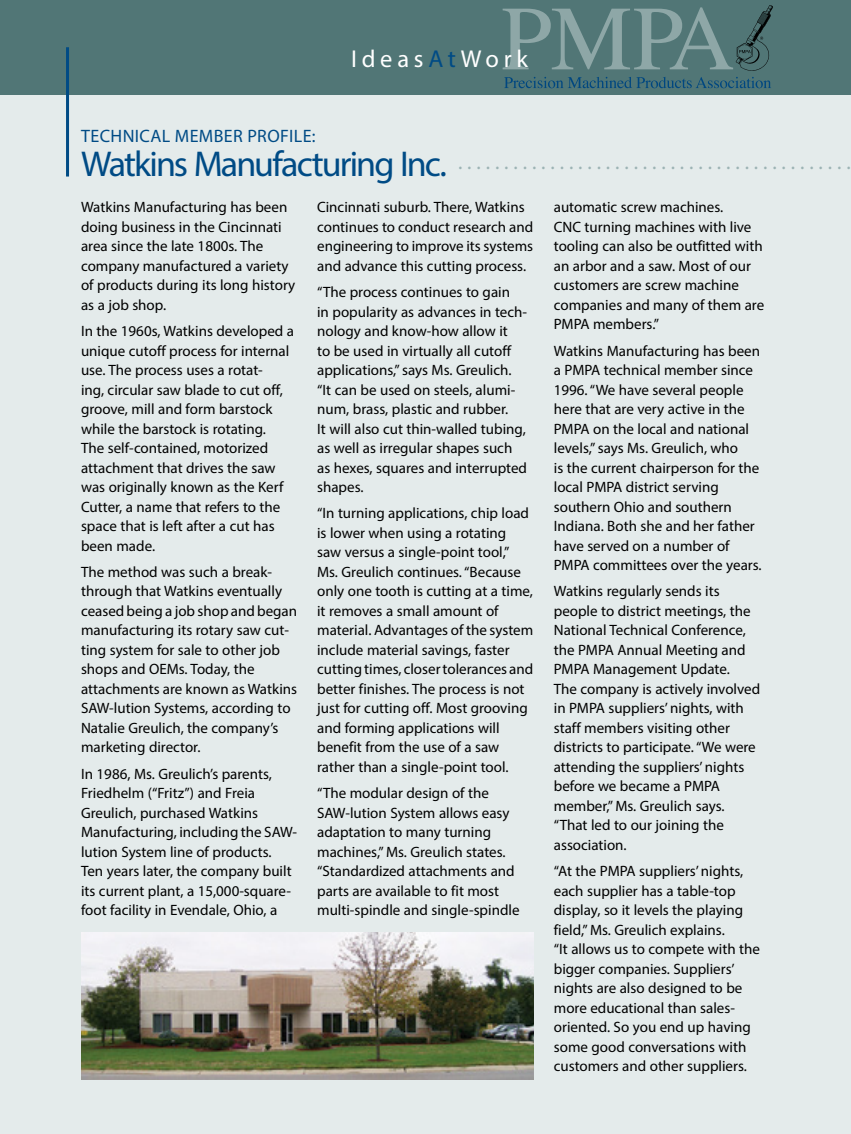
<style>
.page{position:relative;width:851px;height:1134px;background:#fff}
.page>*{position:absolute;margin:0;border:0;box-sizing:border-box;transform-origin:0 0}
.t1{font:36px "Myriad Pro";letter-spacing:-.055em;color:#004b85}
.t2{font:24.45px "Myriad Pro";letter-spacing:.195em;color:#fff}
.t3{font:21px "Myriad Pro";color:#9cb3b4}
.t4{font:18px "Myriad Pro";letter-spacing:.02em;color:#004b85}
.t5{font:15px/19.5px "Myriad Pro";color:#000}
.s1{color:#004b85}
</style>
<div class="page">
<div style="left:0;top:94px;width:850px;height:1040px;background:#e4ebeb"></div>
<div style="left:0;top:0;width:850px;height:94px;background:#517676"></div>
<hr style="left:66px;top:47px;width:3px;height:130px;background:#004b85">
<img style="left:81px;top:932px;width:452px;height:148px">
<svg style="left:502px;top:5px;width:271px;height:66px"></svg>
<svg style="left:504px;top:77px;width:267px;height:11px"></svg>
<p class="t4" style="left:81px;top:125px;width:236px">TECHNICAL MEMBER PROFILE:</p>
<h2 class="t2" style="left:351px;top:43px;width:178px">Ideas<span class="s1">At</span>Work</h2>
<h1 class="t1" style="left:81px;top:142px;width:367px">Watkins Manufacturing Inc.</h1>
<h3 class="t3" style="left:458px;top:149px;width:394px">. . . . . . . . . . . . . . . . . . . . . . . . . . . . . . . . . . . . . . . . . . .</h3>
<p class="t5" style="left:81px;top:197px;width:216px">Watkins Manufacturing has been doing business in the Cincinnati area since the late 1800s. The company manufactured a variety of products during its long history as a job shop.</p>
<p class="t5" style="left:81px;top:321px;width:214px">In the 1960s, Watkins developed a unique cutoff process for internal use. The process uses a rotat-<br>ing, circular saw blade to cut off, groove, mill and form barstock while the barstock is rotating.<br>The self-contained, motorized attachment that drives the saw was originally known as the Kerf<br>Cutter, a name that refers to the space that is left after a cut has been made.</p>
<p class="t5" style="left:81px;top:562px;width:218px">The method was such a break&shy;through that Watkins eventually ceased being a job shop and began manufacturing its rotary saw cut&shy;ting system for sale to other job shops and OEMs. Today, the attachments are known as Watkins<br>SAW-lution Systems, according to<br>Natalie Greulich, the company’s marketing director.</p>
<p class="t5" style="left:81px;top:764px;width:218px">In 1986, Ms. Greulich’s parents, Friedhelm (“Fritz”) and Freia Greulich, purchased Watkins Manufacturing, including the SAW&shy;lution System line of products.<br>Ten years later, the company built its current plant, a 15,000-square&shy;foot facility in Evendale, Ohio, a</p>
<p class="t5" style="left:317px;top:197px;width:217px">Cincinnati suburb. There, Watkins continues to conduct research and engineering to improve its systems and advance this cutting process.</p>
<p class="t5" style="left:317px;top:282px;width:211px">“The process continues to gain<br>in popularity as advances in tech&shy;nology and know-how allow it<br>to be used in virtually all cutoff applications,” says Ms. Greulich. “It can be used on steels, alumi&shy;num, brass, plastic and rubber.<br>It will also cut thin-walled tubing, as well as irregular shapes such as hexes, squares and interrupted shapes.</p>
<p class="t5" style="left:317px;top:503px;width:217px">“In turning applications, chip load is lower when using a rotating saw versus a single-point tool,” Ms. Greulich continues. “Because only one tooth is cutting at a time, it removes a small amount of material. Advantages of the system include material savings, faster cutting times, closer tolerances and better finishes. The process is not just for cutting off. Most grooving and forming applications will benefit from the use of a saw rather than a single-point tool.</p>
<p class="t5" style="left:317px;top:783px;width:204px">“The modular design of the<br>SAW-lution System allows easy adaptation to many turning machines,” Ms. Greulich states. “Standardized attachments and parts are available to fit most multi-spindle and single-spindle</p>
<p class="t5" style="left:554px;top:197px;width:212px">automatic screw machines.<br>CNC turning machines with live tooling can also be outfitted with an arbor and a saw. Most of our customers are screw machine companies and many of them are<br>PMPA members.”</p>
<p class="t5" style="left:554px;top:341px;width:209px">Watkins Manufacturing has been a PMPA technical member since<br>1996. “We have several people here that are very active in the<br>PMPA on the local and national levels,” says Ms. Greulich, who<br>is the current chairperson for the local PMPA district serving southern Ohio and southern<br>Indiana. Both she and her father have served on a number of<br>PMPA committees over the years.</p>
<p class="t5" style="left:554px;top:581px;width:208px">Watkins regularly sends its people to district meetings, the<br>National Technical Conference, the PMPA Annual Meeting and<br>PMPA Management Update.<br>The company is actively involved in PMPA suppliers’ nights, with staff members visiting other districts to participate. “We were attending the suppliers’ nights before we became a PMPA member,” Ms. Greulich says. “That led to our joining the association.</p>
<p class="t5" style="left:554px;top:861px;width:208px">“At the PMPA suppliers’ nights, each supplier has a table-top display, so it levels the playing field,” Ms. Greulich explains.<br>“It allows us to compete with the bigger companies. Suppliers’ nights are also designed to be more educational than sales&shy;oriented. So you end up having some good conversations with customers and other suppliers.</p>
</div>
